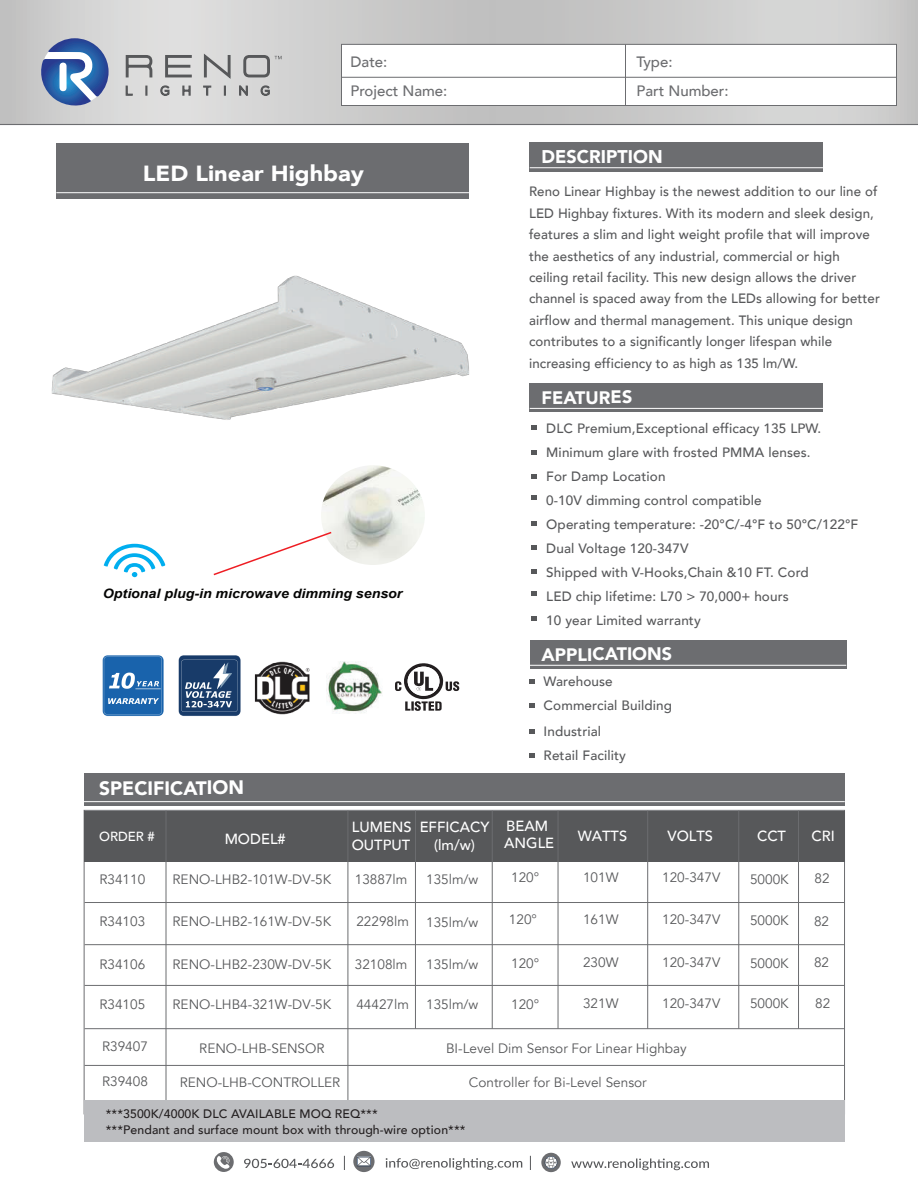
<style>
.page{position:relative;width:918px;height:1188px;background:#fff}
.page>*{position:absolute;margin:0;border:0;box-sizing:border-box;transform-origin:0 0}
.t1{font:900 21.9px "Avenir";color:#fff;scale:1.08 1}
.t2{font:900 19.35px "Avenir";letter-spacing:-.01em;color:#fff}
.t3{font:900 18.3px "Avenir";letter-spacing:-.01em;color:#fff}
.t4{font:900 18px "Avenir";letter-spacing:-.01em;color:#fff}
.t5{font:500 15px/29.8px "Avenir";color:#6c6d70}
.t6{font:500 14.7px/17.5px "Avenir";color:#fff}
.t7{font:13.65px "Avenir";color:#57585a}
.t8{font:500 13.5px/24px "Avenir";letter-spacing:.01em;color:#57585a}
.t9{font:500 13.2px "Avenir";color:#fff}
.t10{font:italic 700 13.05px "Arial";color:#050504;scale:1.09 1}
.t11{font:500 12.3px/15.8px "Avenir";letter-spacing:.01em;color:#231f20}
</style>
<div class="page">
<svg style="left:0;top:0;width:918px;height:124px"></svg>
<svg style="left:341px;top:44px;width:556px;height:62px"></svg>
<hr style="left:341px;top:77px;width:555px;height:1px;background:#6c6d70">
<hr style="left:625px;top:44px;width:1px;height:62px;background:#6c6d70">
<hr style="left:0;top:124px;width:918px;height:1px;background:#6c6d70">
<div style="left:530px;top:640px;width:316px;height:29px;background:#6c6d70"></div>
<hr style="left:530px;top:665px;width:316px;height:1px;background:#fff">
<svg style="left:529px;top:679px;width:5px;height:5px"></svg>
<svg style="left:529px;top:703px;width:5px;height:4px"></svg>
<svg style="left:529px;top:730px;width:5px;height:4px"></svg>
<svg style="left:529px;top:753px;width:5px;height:5px"></svg>
<svg style="left:386px;top:1158px;width:136px;height:12px"></svg>
<svg style="left:353px;top:1151px;width:22px;height:21px"></svg>
<svg style="left:357px;top:1157px;width:14px;height:9px"></svg>
<svg style="left:571px;top:1158px;width:138px;height:12px"></svg>
<svg style="left:541px;top:1153px;width:20px;height:19px"></svg>
<svg style="left:545px;top:1156px;width:12px;height:13px"></svg>
<svg style="left:244px;top:1159px;width:90px;height:9px"></svg>
<div style="left:214px;top:1152px;width:20px;height:20px;background:#6c6d70;border-radius:50%"></div>
<svg style="left:215px;top:1156px;width:15px;height:13px"></svg>
<svg style="left:344px;top:1156px;width:1px;height:14px"></svg>
<svg style="left:530px;top:1156px;width:1px;height:14px"></svg>
<div style="left:530px;top:142px;width:293px;height:29px;background:#6c6d70"></div>
<hr style="left:530px;top:167px;width:293px;height:1px;background:#fff">
<div style="left:56px;top:143px;width:413px;height:55px;background:#6c6d70"></div>
<hr style="left:56px;top:192px;width:413px;height:1px;background:#fff">
<img style="left:327px;top:662px;width:55px;height:51px">
<svg style="left:395px;top:663px;width:64px;height:48px"></svg>
<img style="left:254px;top:661px;width:56px;height:54px">
<svg style="left:103px;top:544px;width:63px;height:33px"></svg>
<div style="left:530px;top:383px;width:293px;height:29px;background:#6c6d70"></div>
<hr style="left:530px;top:408px;width:293px;height:1px;background:#fff">
<svg style="left:531px;top:425px;width:5px;height:4px"></svg>
<svg style="left:531px;top:450px;width:5px;height:4px"></svg>
<svg style="left:531px;top:475px;width:5px;height:4px"></svg>
<svg style="left:531px;top:496px;width:5px;height:4px"></svg>
<svg style="left:531px;top:521px;width:5px;height:5px"></svg>
<svg style="left:531px;top:545px;width:5px;height:5px"></svg>
<svg style="left:531px;top:569px;width:5px;height:5px"></svg>
<svg style="left:531px;top:592px;width:5px;height:4px"></svg>
<svg style="left:531px;top:617px;width:5px;height:4px"></svg>
<div style="left:84px;top:773px;width:761px;height:32px;background:#6c6d70"></div>
<hr style="left:84px;top:801px;width:761px;height:1px;background:#fff">
<div style="left:84px;top:810px;width:761px;height:304px;background:#fff;border:1px solid #6c6d70"></div>
<div style="left:84px;top:811px;width:761px;height:50px;background:#57585a"></div>
<hr style="left:166px;top:811px;width:1px;height:303px;background:#6c6d70">
<hr style="left:348px;top:811px;width:1px;height:303px;background:#6c6d70">
<hr style="left:415px;top:811px;width:1px;height:218px;background:#6c6d70">
<hr style="left:492px;top:811px;width:1px;height:218px;background:#6c6d70">
<hr style="left:558px;top:811px;width:1px;height:218px;background:#6c6d70">
<hr style="left:647px;top:811px;width:1px;height:218px;background:#6c6d70">
<hr style="left:738px;top:811px;width:1px;height:218px;background:#6c6d70">
<hr style="left:798px;top:811px;width:1px;height:218px;background:#6c6d70">
<div style="left:84px;top:1100px;width:761px;height:42px;background:#bcbdc0"></div>
<hr style="left:85px;top:902px;width:760px;height:1px;background:#6c6d70">
<hr style="left:85px;top:944px;width:760px;height:1px;background:#6c6d70">
<hr style="left:85px;top:985px;width:760px;height:1px;background:#6c6d70">
<hr style="left:85px;top:1028px;width:760px;height:1px;background:#6c6d70">
<hr style="left:85px;top:1065px;width:760px;height:1px;background:#6c6d70">
<svg style="left:125px;top:54px;width:28px;height:24px"></svg>
<svg style="left:164px;top:54px;width:29px;height:24px"></svg>
<svg style="left:125px;top:85px;width:9px;height:11px"></svg>
<svg style="left:145px;top:86px;width:2px;height:10px"></svg>
<svg style="left:159px;top:84px;width:12px;height:13px"></svg>
<svg style="left:182px;top:85px;width:9px;height:11px"></svg>
<svg style="left:202px;top:52px;width:29px;height:44px"></svg>
<svg style="left:38px;top:38px;width:71px;height:70px"></svg>
<svg style="left:238px;top:54px;width:44px;height:44px"></svg>
<img style="left:333px;top:535px;width:87px;height:30px">
<svg style="left:213px;top:535px;width:120px;height:41px"></svg>
<img style="left:102px;top:655px;width:62px;height:61px">
<img style="left:178px;top:655px;width:63px;height:61px">
<img style="left:51px;top:198px;width:418px;height:337px">
<p class="t5" style="left:350px;top:46px;width:38px">Date:</p>
<p class="t5" style="left:636px;top:46px;width:94px">Type:<br>Part Number:</p>
<p class="t5" style="left:350px;top:76px;width:98px">Project Name:</p>
<h1 class="t1" style="left:143px;top:155px;width:206px">LED Linear Highbay</h1>
<p class="t10" style="left:103px;top:585px;width:276px">Optional plug-in microwave dimming sensor</p>
<h3 class="t3" style="left:542px;top:141px;width:123px">DESCRIPTION</h3>
<p class="t8" style="left:529px;top:180px;width:352px;line-height:21.5px">Reno Linear Highbay is the newest addition to our line of LED Highbay fixtures. With its modern and sleek design, features a slim and light weight profile that will improve the aesthetics of any industrial, commercial or high ceiling retail facility. This new design allows the driver channel is spaced away from the LEDs allowing for better airflow and thermal management. This unique design contributes to a significantly longer lifespan while increasing efficiency to as high as 135 lm/W.</p>
<h3 class="t4" style="left:542px;top:382px;width:92px">FEATURES</h3>
<p class="t8" style="left:546px;top:416px;width:314px">DLC Premium,Exceptional efficacy 135 LPW.<br>Minimum glare with frosted PMMA lenses.<br>For Damp Location<br>0-10V dimming control compatible<br>Operating temperature: -20°C/-4°F to 50°C/122°F Dual Voltage 120-347V<br>Shipped with V-Hooks,Chain &amp;10 FT. Cord<br>LED chip lifetime: L70 &gt; 70,000+ hours<br>10 year Limited warranty</p>
<h3 class="t4" style="left:542px;top:639px;width:132px">APPLICATIONS</h3>
<p class="t8" style="left:544px;top:668px;width:130px">Warehouse<br>Commercial Building</p>
<p class="t8" style="left:544px;top:719px;width:84px">Industrial<br>Retail Facility</p>
<h2 class="t2" style="left:99px;top:771px;width:147px">SPECIFICATION</h2>
<p class="t9" style="left:99px;top:825px;width:57px">ORDER #</p>
<p class="t6" style="left:225px;top:829px;width:63px">MODEL#</p>
<p class="t6" style="left:352px;top:818px;width:62px">LUMENS<br>OUTPUT</p>
<p class="t6" style="left:504px;top:816px;width:51px">BEAM<br>ANGLE</p>
<p class="t6" style="left:420px;top:818px;width:71px;text-align:center">EFFICACY (lm/w)</p>
<p class="t6" style="left:578px;top:827px;width:51px">WATTS</p>
<p class="t6" style="left:668px;top:827px;width:47px">VOLTS</p>
<p class="t6" style="left:757px;top:827px;width:31px">CCT</p>
<p class="t6" style="left:812px;top:827px;width:25px">CRI</p>
<p class="t7" style="left:99px;top:871px;width:47px">R34110</p>
<p class="t7" style="left:173px;top:871px;width:160px">RENO-LHB2-101W-DV-5K</p>
<p class="t7" style="left:355px;top:871px;width:54px">13887lm</p>
<p class="t7" style="left:426px;top:871px;width:54px">135lm/w</p>
<p class="t7" style="left:511px;top:870px;width:30px">120°</p>
<p class="t7" style="left:583px;top:870px;width:37px">101W</p>
<p class="t7" style="left:662px;top:870px;width:60px">120-347V</p>
<p class="t7" style="left:750px;top:871px;width:40px">5000K</p>
<p class="t7" style="left:815px;top:870px;width:17px">82</p>
<p class="t7" style="left:99px;top:913px;width:47px">R34103</p>
<p class="t7" style="left:173px;top:913px;width:160px">RENO-LHB2-161W-DV-5K</p>
<p class="t7" style="left:356px;top:913px;width:54px">22298lm</p>
<p class="t7" style="left:426px;top:914px;width:54px">135lm/w</p>
<p class="t7" style="left:509px;top:912px;width:30px">120°</p>
<p class="t7" style="left:583px;top:912px;width:37px">161W</p>
<p class="t7" style="left:662px;top:912px;width:60px">120-347V</p>
<p class="t7" style="left:750px;top:912px;width:40px">5000K</p>
<p class="t7" style="left:814px;top:913px;width:17px">82</p>
<p class="t7" style="left:99px;top:956px;width:47px">R34106</p>
<p class="t7" style="left:173px;top:956px;width:160px">RENO-LHB2-230W-DV-5K</p>
<p class="t7" style="left:355px;top:956px;width:54px">32108lm</p>
<p class="t7" style="left:426px;top:956px;width:54px">135lm/w</p>
<p class="t7" style="left:511px;top:955px;width:30px">120°</p>
<p class="t7" style="left:583px;top:954px;width:37px">230W</p>
<p class="t7" style="left:662px;top:954px;width:60px">120-347V</p>
<p class="t7" style="left:750px;top:955px;width:40px">5000K</p>
<p class="t7" style="left:814px;top:954px;width:17px">82</p>
<p class="t7" style="left:99px;top:997px;width:47px">R34105</p>
<p class="t7" style="left:173px;top:997px;width:160px">RENO-LHB4-321W-DV-5K</p>
<p class="t7" style="left:356px;top:997px;width:54px">44427lm</p>
<p class="t7" style="left:426px;top:997px;width:54px">135lm/w</p>
<p class="t7" style="left:511px;top:997px;width:30px">120°</p>
<p class="t7" style="left:583px;top:995px;width:37px">321W</p>
<p class="t7" style="left:662px;top:995px;width:60px">120-347V</p>
<p class="t7" style="left:750px;top:996px;width:40px">5000K</p>
<p class="t7" style="left:815px;top:996px;width:17px">82</p>
<p class="t7" style="left:102px;top:1039px;width:47px">R39407</p>
<p class="t7" style="left:199px;top:1040px;width:127px">RENO-LHB-SENSOR</p>
<p class="t7" style="left:446px;top:1040px;width:242px">BI-Level Dim Sensor For Linear Highbay</p>
<p class="t7" style="left:102px;top:1073px;width:47px">R39408</p>
<p class="t7" style="left:180px;top:1075px;width:162px">RENO-LHB-CONTROLLER</p>
<p class="t7" style="left:469px;top:1075px;width:179px">Controller for Bi-Level Sensor</p>
<p class="t11" style="left:106px;top:1105px;width:361px">***3500K/4000K DLC AVAILABLE MOQ REQ***<br>***Pendant and surface mount box with through-wire option***</p>
</div>
